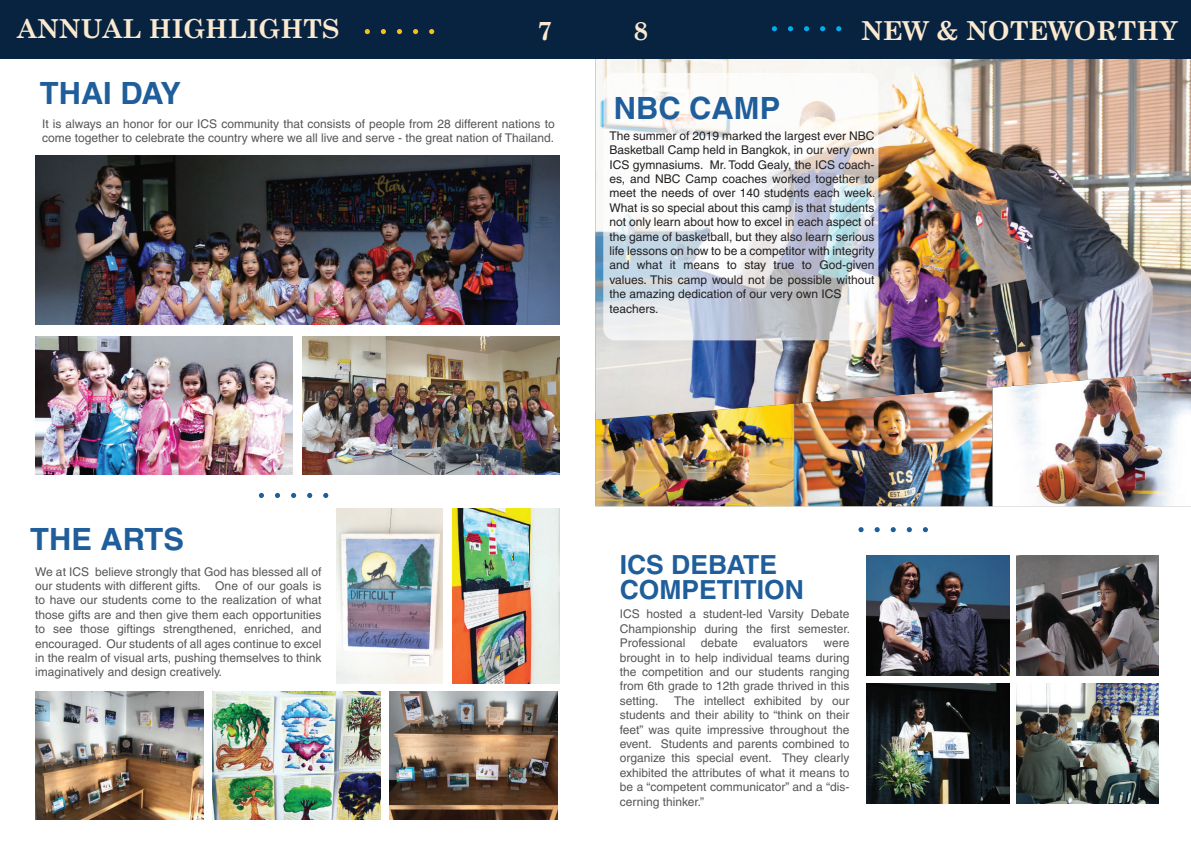
<style>
.page{position:relative;width:1191px;height:842px;background:#fff}
.page>*{position:absolute;margin:0;border:0;box-sizing:border-box;transform-origin:0 0}
.t1{font:700 30.7px "Helvetica CE";color:#1f5e9b}
.t2{font:700 26.3px/25.7px "Helvetica CE";color:#1f5e9b}
.t3{font:700 26.2px "Century Schoolbook";color:#fbe9d0}
.t4{font:12px/14.4px "Helvetica";color:#555659;text-align:justify}
.t5{font:12px/14.4px "Helvetica";color:#231f20}
</style>
<div class="page">
<img style="left:595px;top:420px;width:397px;height:86px">
<img style="left:992px;top:420px;width:184px;height:86px">
<img style="left:595px;top:58px;width:596px;height:362px">
<div style="left:0;top:0;width:595px;height:58px;background:#08233f"></div>
<svg style="left:429px;top:29px;width:5px;height:5px"></svg>
<svg style="left:413px;top:29px;width:5px;height:5px"></svg>
<svg style="left:397px;top:29px;width:5px;height:5px"></svg>
<svg style="left:381px;top:29px;width:5px;height:5px"></svg>
<svg style="left:365px;top:29px;width:5px;height:5px"></svg>
<div style="left:595px;top:0;width:596px;height:58px;background:#08233f"></div>
<img style="left:35px;top:156px;width:524px;height:169px">
<img style="left:35px;top:336px;width:257px;height:139px">
<img style="left:302px;top:336px;width:257px;height:139px">
<img style="left:336px;top:508px;width:107px;height:175px">
<img style="left:452px;top:508px;width:107px;height:175px">
<img style="left:35px;top:691px;width:168px;height:128px">
<img style="left:389px;top:691px;width:168px;height:128px">
<img style="left:212px;top:691px;width:168px;height:128px">
<svg style="left:323px;top:493px;width:5px;height:5px"></svg>
<svg style="left:307px;top:493px;width:5px;height:5px"></svg>
<svg style="left:291px;top:493px;width:5px;height:5px"></svg>
<svg style="left:275px;top:493px;width:5px;height:5px"></svg>
<svg style="left:259px;top:493px;width:5px;height:5px"></svg>
<svg style="left:836px;top:26px;width:5px;height:5px"></svg>
<svg style="left:820px;top:26px;width:5px;height:5px"></svg>
<svg style="left:804px;top:26px;width:5px;height:5px"></svg>
<svg style="left:788px;top:26px;width:5px;height:5px"></svg>
<svg style="left:772px;top:26px;width:5px;height:5px"></svg>
<svg style="left:603px;top:73px;width:275px;height:267px"></svg>
<svg style="left:923px;top:527px;width:5px;height:5px"></svg>
<svg style="left:906px;top:527px;width:6px;height:5px"></svg>
<svg style="left:890px;top:527px;width:5px;height:5px"></svg>
<svg style="left:874px;top:527px;width:5px;height:5px"></svg>
<svg style="left:858px;top:527px;width:5px;height:5px"></svg>
<img style="left:866px;top:555px;width:143px;height:120px">
<img style="left:866px;top:683px;width:143px;height:120px">
<img style="left:1016px;top:555px;width:143px;height:120px">
<img style="left:1016px;top:683px;width:143px;height:120px">
<h3 class="t3" style="left:17px;top:8px;width:324px">ANNUAL HIGHLIGHTS</h3>
<h3 class="t3" style="left:537px;top:10px;width:17px">7</h3>
<h3 class="t3" style="left:633px;top:10px;width:17px">8</h3>
<h3 class="t3" style="left:861px;top:10px;width:318px">NEW &amp; NOTEWORTHY</h3>
<h1 class="t1" style="left:40px;top:75px;width:143px">THAI DAY</h1>
<p class="t4" style="left:42px;top:116px;width:514px">It is always an honor for our ICS community that consists of people from 28 different nations to come together to celebrate the country where we all live and serve - the great nation of Thailand.</p>
<h1 class="t1" style="left:614px;top:89px;width:168px">NBC CAMP</h1>
<p class="t5" style="left:609px;top:128px;width:267px">The summer of 2019 marked the largest ever NBC Basketball Camp held in Bangkok, in our very own ICS gymnasiums. Mr. Todd Gealy, the ICS coach&shy;es, and NBC Camp coaches worked together to meet the needs of over 140 students each week.<br>What is so special about this camp is that students not only learn about how to excel in each aspect of the game of basketball, but they also learn serious life lessons on how to be a competitor with integrity and what it means to stay true to God-given values. This camp would not be possible without the amazing dedication of our very own ICS teachers.</p>
<h1 class="t1" style="left:30px;top:521px;width:155px">THE ARTS</h1>
<p class="t4" style="left:35px;top:564px;width:288px">We at ICS believe strongly that God has blessed all of our students with different gifts. One of our goals is to have our students come to the realization of what those gifts are and then give them each opportunities to see those giftings strengthened, enriched, and encouraged. Our students of all ages continue to excel in the realm of visual arts, pushing themselves to think imaginatively and design creatively.</p>
<h2 class="t2" style="left:619px;top:551px;width:186px">ICS DEBATE<br>COMPETITION</h2>
<p class="t4" style="left:619px;top:607px;width:232px">ICS hosted a student-led Varsity Debate Championship during the first semester.<br>Professional</p>
<p class="t4" style="left:701px;top:636px;width:38px">debate</p>
<p class="t4" style="left:753px;top:636px;width:56px">evaluators</p>
<p class="t4" style="left:619px;top:636px;width:231px;text-indent:204px">were brought in to help individual teams during the competition and our students ranging from 6th grade to 12th grade thrived in this setting.</p>
<p class="t4" style="left:619px;top:693px;width:231px;text-indent:54px">The intellect exhibited by our students and their ability to “think on their feet” was quite impressive throughout the event. Students and parents combined to organize this special event. They clearly exhibited the attributes of what it means to be a “competent communicator” and a “dis&shy;cerning thinker.”</p>
</div>
